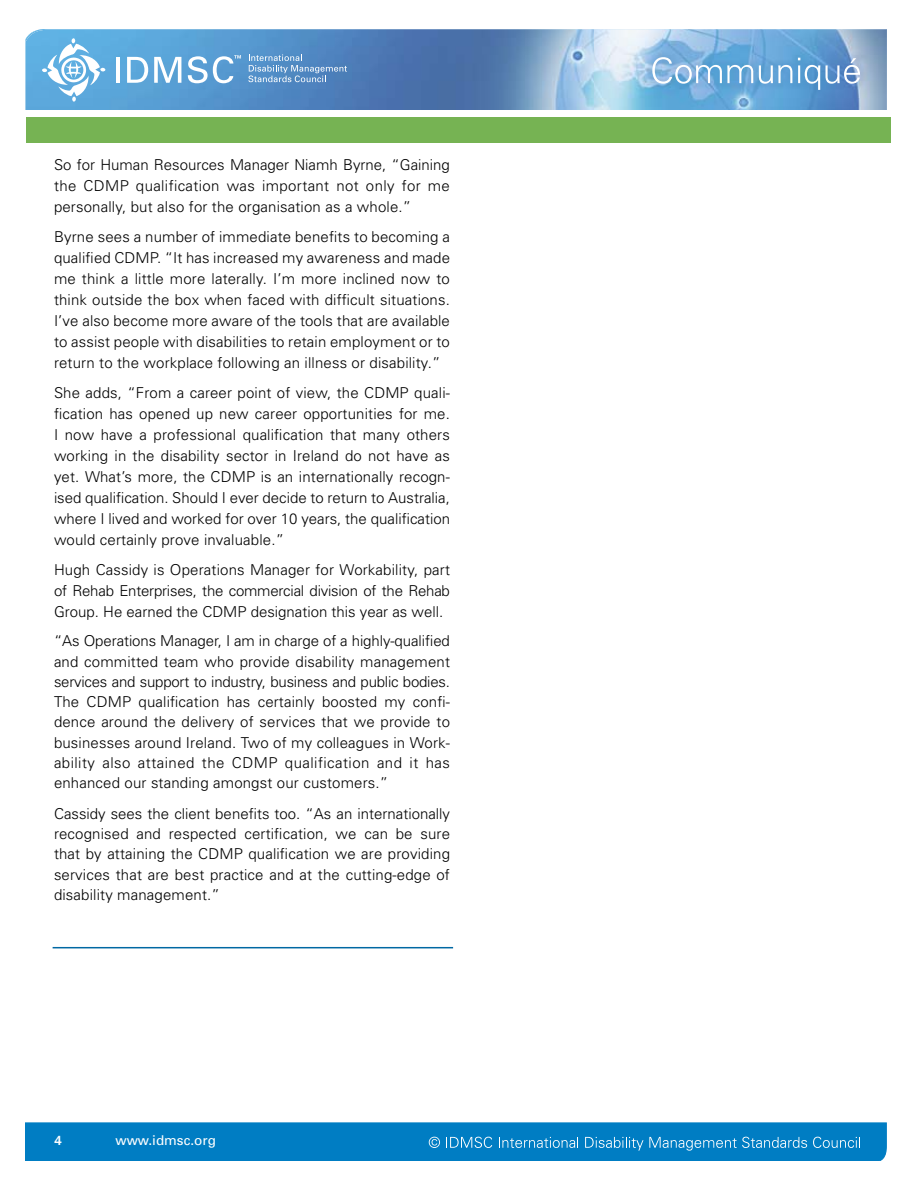
<style>
.page{position:relative;width:918px;height:1188px;background:#fff}
.page>*{position:absolute;margin:0;border:0;box-sizing:border-box;transform-origin:0 0}
.t1{font:300 15px/21px "Univers";letter-spacing:.01em;color:#000;text-align:justify}
.t2{font:13.5px "Univers";color:#fff}
.t3{font:500 13.5px "Franklin Got URWT";color:#fff}
</style>
<div class="page">
<img style="left:26px;top:29px;width:568px;height:81px">
<svg style="left:26px;top:30px;width:80px;height:72px"></svg>
<hr style="left:116px;top:57px;width:4px;height:26px;background:#fff">
<svg style="left:127px;top:57px;width:21px;height:26px"></svg>
<svg style="left:154px;top:57px;width:27px;height:26px"></svg>
<svg style="left:188px;top:55px;width:53px;height:28px"></svg>
<svg style="left:248px;top:54px;width:99px;height:28px"></svg>
<svg style="left:26px;top:1122px;width:861px;height:39px"></svg>
<img style="left:594px;top:142px;width:294px;height:1px">
<img style="left:594px;top:29px;width:293px;height:81px">
<svg style="left:652px;top:57px;width:101px;height:27px"></svg>
<svg style="left:759px;top:65px;width:33px;height:19px"></svg>
<svg style="left:798px;top:58px;width:22px;height:32px"></svg>
<svg style="left:826px;top:58px;width:34px;height:26px"></svg>
<div style="left:26px;top:117px;width:865px;height:25px;background:#76b353"></div>
<hr style="left:53px;top:947px;width:400px;height:1px;background:#0068a3">
<p class="t1" style="left:54px;top:154px;width:397px">So for Human Resources Manager Niamh Byrne, “Gaining the CDMP qualification was important not only for me personally, but also for the organisation as a whole.”</p>
<p class="t1" style="left:54px;top:226px;width:398px">Byrne sees a number of immediate benefits to becoming a qualified CDMP. “It has increased my awareness and made me think a little more laterally. I’m more inclined now to think outside the box when faced with difficult situations.<br>I’ve also become more aware of the tools that are available to assist people with disabilities to retain employment or to return to the workplace following an illness or disability.”</p>
<p class="t1" style="left:54px;top:382px;width:398px">She adds, “From a career point of view, the CDMP quali&shy;fication has opened up new career opportunities for me.<br>I now have a professional qualification that many others working in the disability sector in Ireland do not have as yet. What’s more, the CDMP is an internationally recogn&shy;ised qualification. Should I ever decide to return to Australia, where I lived and worked for over 10 years, the qualification would certainly prove invaluable.”</p>
<p class="t1" style="left:54px;top:559px;width:398px">Hugh Cassidy is Operations Manager for Workability, part of Rehab Enterprises, the commercial division of the Rehab Group. He earned the CDMP designation this year as well.</p>
<p class="t1" style="left:54px;top:630px;width:398px;line-height:20.2px">“As Operations Manager, I am in charge of a highly-qualified and committed team who provide disability management services and support to industry, business and public bodies.<br>The CDMP qualification has certainly boosted my confi&shy;dence around the delivery of services that we provide to businesses around Ireland. Two of my colleagues in Work&shy;ability also attained the CDMP qualification and it has enhanced our standing amongst our customers.”</p>
<p class="t1" style="left:54px;top:803px;width:398px;line-height:20.2px">Cassidy sees the client benefits too. “As an internationally recognised and respected certification, we can be sure that by attaining the CDMP qualification we are providing services that are best practice and at the cutting-edge of disability management.”</p>
<p class="t3" style="left:54px;top:1133px;width:9px">4</p>
<p class="t2" style="left:116px;top:1132px;width:102px">www.idmsc.org</p>
</div>
